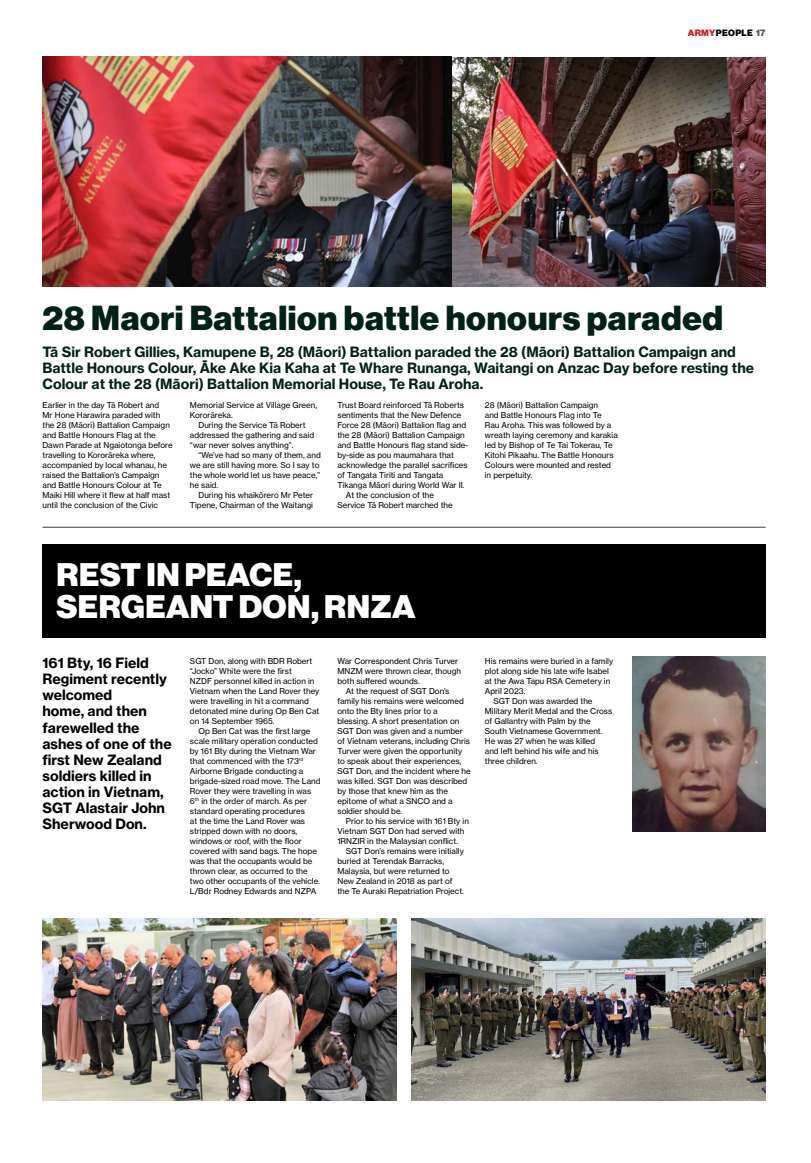
<style>
.page{position:relative;width:811px;height:1163px;background:#fff}
.page>*{position:absolute;margin:0;border:0;box-sizing:border-box;transform-origin:0 0}
.t1{font:900 34px "Haas Grot Disp 95";letter-spacing:.02em;color:#002215}
.t2{font:900 32px/32px "Haas Grot Disp 95";letter-spacing:.015em;color:#fff}
.t3{font:700 14px/16px "Haas Grot Text 75";color:#002215}
.t4{font:700 14px/16px "Haas Grot Text 75";color:#000}
.t5{font:900 9px "Haas Grot Disp 95";letter-spacing:.035em;color:#000}
.t6{font:8px/10px "Haas Grot Text 55 Roman";color:#000}
.s1{color:#c72127}
.s2{color:#58595b}
</style>
<div class="page">
<div style="left:43px;top:544px;width:722px;height:94px;background:#000"></div>
<img style="left:43px;top:57px;width:722px;height:230px">
<img style="left:411px;top:918px;width:354px;height:182px">
<img style="left:43px;top:918px;width:354px;height:182px">
<img style="left:632px;top:657px;width:133px;height:174px">
<hr style="left:43px;top:527px;width:722px;height:1px;background:#414042">
<p class="t5" style="left:688px;top:27px;width:79px"><span class="s1">ARMY</span>PEOPLE <span class="s2">17</span></p>
<h1 class="t1" style="left:43px;top:298px;width:682px">28 Maori Battalion battle honours paraded</h1>
<p class="t3" style="left:43px;top:344px;width:713px">Tā Sir Robert Gillies, Kamupene B, 28 (Māori) Battalion paraded the 28 (Māori) Battalion Campaign and<br>Battle Honours Colour, Āke Ake Kia Kaha at Te Whare Runanga, Waitangi on Anzac Day before resting the<br>Colour at the 28 (Māori) Battalion Memorial House, Te Rau Aroha.</p>
<p class="t6" style="left:43px;top:400px;width:132px">Earlier in the day Tā Robert and<br>Mr Hone Harawira paraded with the 28 (Māori) Battalion Campaign and Battle Honours Flag at the<br>Dawn Parade at Ngaiotonga before travelling to Kororāreka where, accompanied by local whanau, he raised the Battalion’s Campaign and Battle Honours Colour at Te<br>Maiki Hill where it flew at half mast until the conclusion of the Civic</p>
<p class="t6" style="left:190px;top:400px;width:129px">Memorial Service at Village Green,<br>Kororāreka.</p>
<p class="t6" style="left:485px;top:400px;width:134px">28 (Māori) Battalion Campaign<br>and Battle Honours Flag into Te<br>Rau Aroha. This was followed by a wreath laying ceremony and karakia led by Bishop of Te Tai Tokerau, Te<br>Kitohi Pikaahu. The Battle Honours<br>Colours were mounted and rested in perpetuity.</p>
<p class="t6" style="left:337px;top:400px;width:128px">Trust Board reinforced Tā Roberts</p>
<p class="t6" style="left:337px;top:410px;width:126px">sentiments that the New Defence</p>
<p class="t6" style="left:337px;top:420px;width:130px">Force 28 (Māori) Battalion flag and</p>
<p class="t6" style="left:337px;top:430px;width:129px">the 28 (Māori) Battalion Campaign</p>
<p class="t6" style="left:337px;top:440px;width:132px">and Battle Honours flag stand side-</p>
<p class="t6" style="left:337px;top:450px;width:118px">by-side as pou maumahara that</p>
<p class="t6" style="left:337px;top:460px;width:132px">acknowledge the parallel sacrifices</p>
<p class="t6" style="left:337px;top:470px;width:107px">of Tangata Tiriti and Tangata</p>
<p class="t6" style="left:337px;top:480px;width:129px">Tikanga Māori during World War II.</p>
<p class="t6" style="left:346px;top:490px;width:90px">At the conclusion of the</p>
<p class="t6" style="left:337px;top:500px;width:117px">Service Tā Robert marched the</p>
<p class="t6" style="left:190px;top:420px;width:126px;text-indent:9px">During the Service Tā Robert addressed the gathering and said “war never solves anything”.</p>
<p class="t6" style="left:190px;top:450px;width:132px;text-indent:9px">“We’ve had so many of them, and we are still having more. So I say to the whole world let us have peace,” he said.</p>
<p class="t6" style="left:190px;top:490px;width:125px;text-align:right">During his whaikōrero Mr Peter<br>Tipene, Chairman of the Waitangi</p>
<h2 class="t2" style="left:57px;top:559px;width:360px">REST IN PEACE,<br>SERGEANT DON, RNZA</h2>
<h3 class="t4" style="left:43px;top:655px;width:131px">161 Bty, 16 Field<br>Regiment recently welcomed<br>home, and then farewelled the ashes of one of the first New Zealand soldiers killed in action in Vietnam,<br>SGT Alastair John<br>Sherwood Don.</h3>
<p class="t6" style="left:190px;top:655px;width:131px">SGT Don, along with BDR Robert “Jocko” White were the first<br>NZDF personnel killed in action in<br>Vietnam when the Land Rover they were travelling in hit a command detonated mine during Op Ben Cat on 14 September 1965.</p>
<p class="t6" style="left:190px;top:725px;width:132px;text-indent:9px">Op Ben Cat was the first large scale military operation conducted by 161 Bty during the Vietnam War that commenced with the 173<sup>rd<br></sup>Airborne Brigade conducting a brigade-sized road move. The Land<br>Rover they were travelling in was<br>6<sup>th</sup> in the order of march. As per standard operating procedures<br>at the time the Land Rover was stripped down with no doors, windows or roof, with the floor covered with sand bags. The hope was that the occupants would be thrown clear, as occurred to the two other occupants of the vehicle.<br>L/Bdr Rodney Edwards and NZPA</p>
<p class="t6" style="left:337px;top:655px;width:125px">War Correspondent Chris Turver<br>MNZM were thrown clear, though both suffered wounds.</p>
<p class="t6" style="left:337px;top:685px;width:135px;text-indent:9px">At the request of SGT Don’s family his remains were welcomed onto the Bty lines prior to a blessing. A short presentation on<br>SGT Don was given and a number of Vietnam veterans, including Chris<br>Turver were given the opportunity to speak about their experiences,<br>SGT Don, and the incident where he was killed. SGT Don was described by those that knew him as the epitome of what a SNCO and a soldier should be.</p>
<p class="t6" style="left:337px;top:815px;width:133px;text-indent:9px">Prior to his service with 161 Bty in<br>Vietnam SGT Don had served with<br>1RNZIR in the Malaysian conflict.</p>
<p class="t6" style="left:337px;top:845px;width:128px;text-indent:9px">SGT Don’s remains were initially buried at Terendak Barracks,<br>Malaysia, but were returned to<br>New Zealand in 2018 as part of the Te Auraki Repatriation Project.</p>
<p class="t6" style="left:485px;top:655px;width:130px">His remains were buried in a family</p>
<p class="t6" style="left:485px;top:665px;width:125px">plot along side his late wife Isabel</p>
<p class="t6" style="left:485px;top:675px;width:127px">at the Awa Tapu RSA Cemetery in</p>
<p class="t6" style="left:485px;top:685px;width:42px">April 2023.</p>
<p class="t6" style="left:493px;top:695px;width:101px">SGT Don was awarded the</p>
<p class="t6" style="left:485px;top:705px;width:129px">Military Merit Medal and the Cross</p>
<p class="t6" style="left:485px;top:715px;width:107px">of Gallantry with Palm by the</p>
<p class="t6" style="left:485px;top:725px;width:119px">South Vietnamese Government.</p>
<p class="t6" style="left:485px;top:735px;width:112px">He was 27 when he was killed</p>
<p class="t6" style="left:485px;top:745px;width:115px">and left behind his wife and his</p>
<p class="t6" style="left:485px;top:755px;width:54px">three children.</p>
</div>
